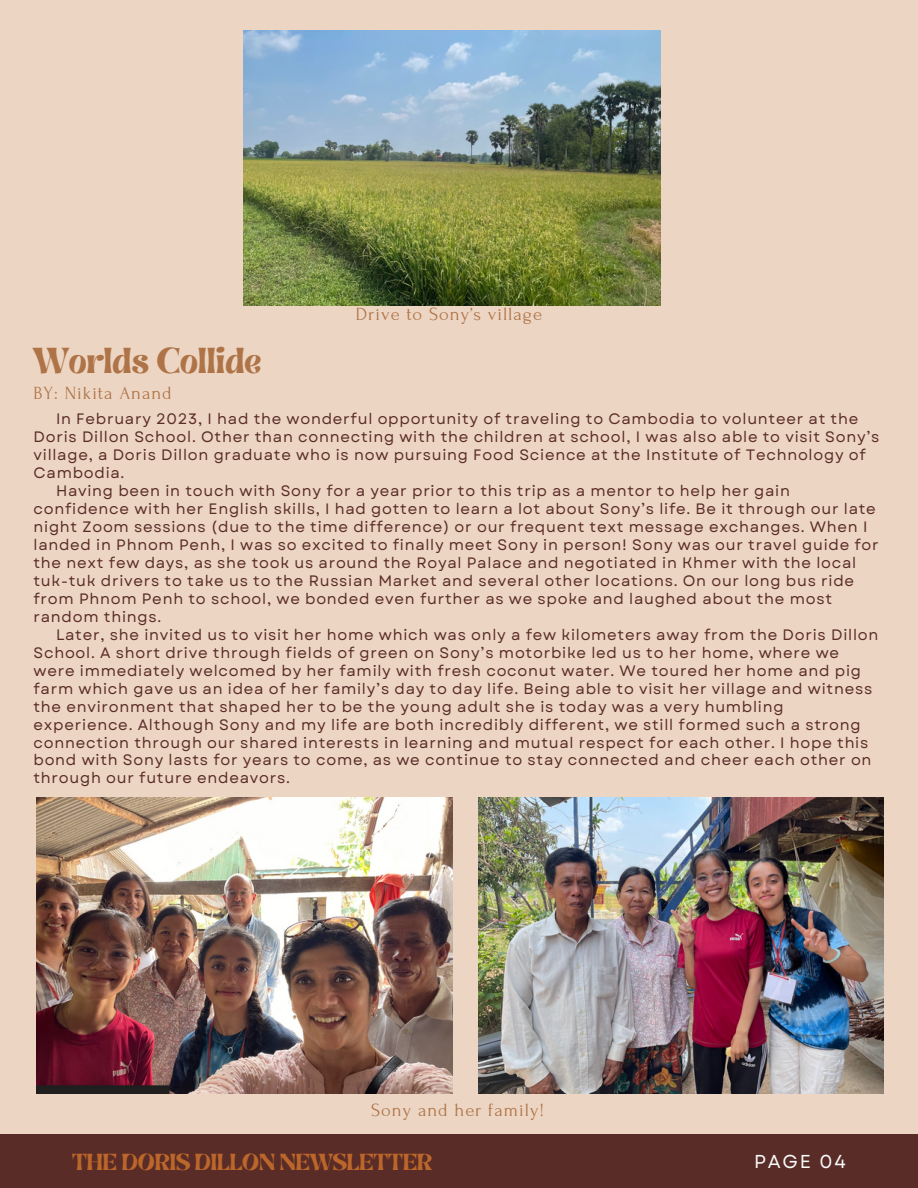
<style>
.page{position:relative;width:918px;height:1188px;background:#edd5c3}
.page>*{position:absolute;margin:0;border:0;box-sizing:border-box;transform-origin:0 0}
.t1{font:28.95px "Brasika Display";color:#ae7448}
.t2{font:18.75px "Brasika Display";color:#bb662a}
.t3{font:18.75px "Garet";letter-spacing:.1em;color:#fafafa}
.t4{font:18.6px "Forum";letter-spacing:.05em;color:#ae7448}
.t5{font:15.15px/18px "Garet";letter-spacing:.05em;color:#592c27}
</style>
<div class="page">
<div style="left:0;top:1134px;width:918px;height:54px;background:#592c27"></div>
<img style="left:36px;top:798px;width:417px;height:296px">
<img style="left:479px;top:798px;width:405px;height:296px">
<img style="left:244px;top:31px;width:417px;height:274px">
<p class="t1" style="left:34px;top:339px;width:229px">Worlds Collide</p>
<p class="t4" style="left:34px;top:384px;width:140px">BY: Nikita Anand</p>
<p class="t4" style="left:356px;top:304px;width:188px">Drive to Sony’s village</p>
<p class="t5" style="left:34px;top:410px;width:848px;text-indent:22px">In February 2023, I had the wonderful opportunity of traveling to Cambodia to volunteer at the Doris Dillon School. Other than connecting with the children at school, I was also able to visit Sony’s village, a Doris Dillon graduate who is now pursuing Food Science at the Institute of Technology of Cambodia.</p>
<p class="t5" style="left:34px;top:482px;width:847px;text-indent:22px">Having been in touch with Sony for a year prior to this trip as a mentor to help her gain confidence with her English skills, I had gotten to learn a lot about Sony’s life. Be it through our late night Zoom sessions (due to the time difference) or our frequent text message exchanges. When I landed in Phnom Penh, I was so excited to finally meet Sony in person! Sony was our travel guide for the next few days, as she took us around the Royal Palace and negotiated in Khmer with the local tuk-tuk drivers to take us to the Russian Market and several other locations. On our long bus ride from Phnom Penh to school, we bonded even further as we spoke and laughed about the most random things.</p>
<p class="t5" style="left:34px;top:626px;width:846px;text-indent:22px">Later, she invited us to visit her home which was only a few kilometers away from the Doris Dillon School. A short drive through fields of green on Sony’s motorbike led us to her home, where we were immediately welcomed by her family with fresh coconut water. We toured her home and pig farm which gave us an idea of her family’s day to day life. Being able to visit her village and witness the environment that shaped her to be the young adult she is today was a very humbling experience. Although Sony and my life are both incredibly different, we still formed such a strong connection through our shared interests in learning and mutual respect for each other. I hope this bond with Sony lasts for years to come, as we continue to stay connected and cheer each other on through our future endeavors.</p>
<p class="t4" style="left:371px;top:1100px;width:175px">Sony and her family!</p>
<p class="t2" style="left:72px;top:1147px;width:361px">THE DORIS DILLON NEWSLETTER</p>
<p class="t3" style="left:754px;top:1148px;width:93px">PAGE 04</p>
</div>
